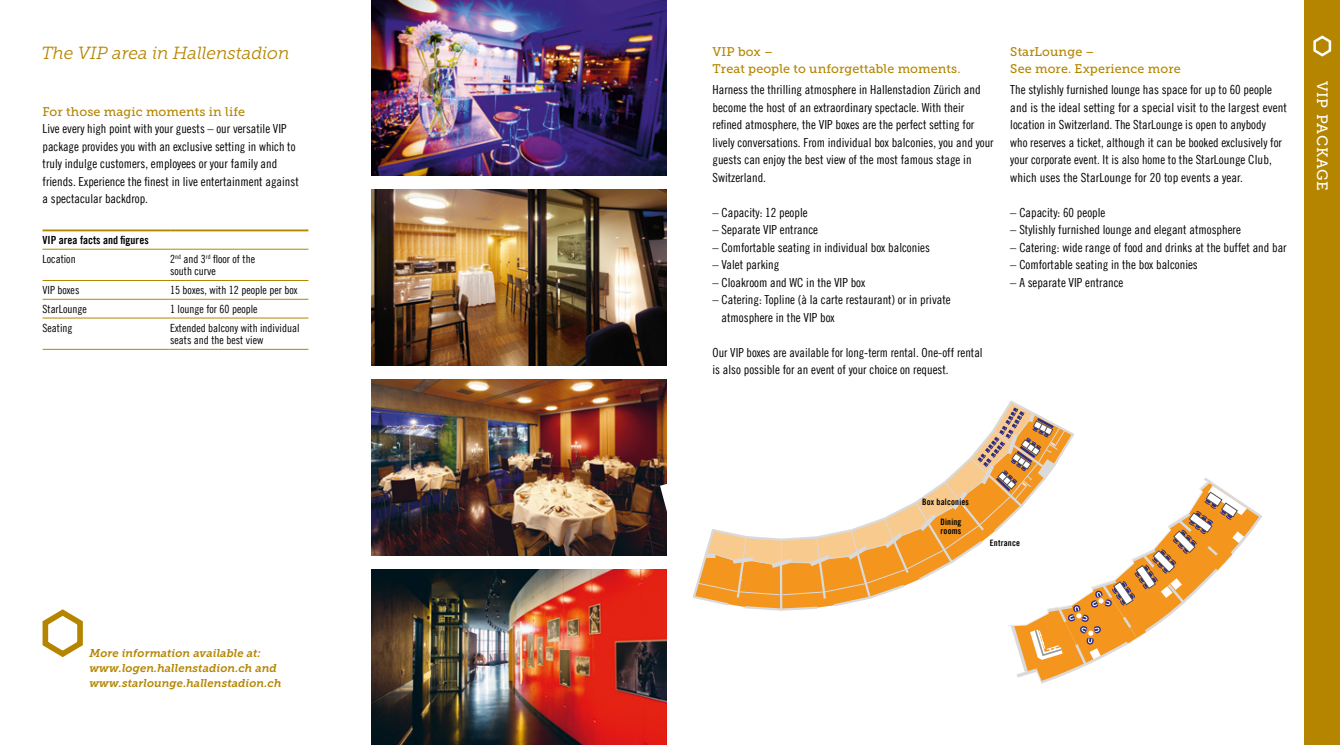
<style>
.page{position:relative;width:1340px;height:745px;background:#fff}
.page>*{position:absolute;margin:0;border:0;box-sizing:border-box;transform-origin:0 0}
.t1{font:italic 17.5px "Museo Slab 300";color:#b58500}
.t2{font:15px "Museo Slab 500";letter-spacing:.05em;color:#fff}
.t3{font:12.5px/17.5px "Trade Gothic LT Cond Eighteen";color:#000}
.t4{font:12.5px/17.5px "Museo Slab 500";letter-spacing:.01em;color:#b58500}
.t5{font:11.25px/12.5px "Trade Gothic LT Cond Eighteen";color:#000}
.t6{font:italic 11.25px/15px "Museo Slab 700";letter-spacing:.01em;color:#b58500}
.t7{font:11.25px "Trade Gothic LT Bold Cond Twenty";color:#000}
.t8{font:8.88px/19.2px "Trade Gothic LT Bold Cond Twenty";letter-spacing:.02em;color:#000}
</style>
<div class="page">
<div style="left:1304px;top:0;width:35px;height:744px;background:#b58500"></div>
<svg style="left:1313px;top:35px;width:19px;height:22px"></svg>
<hr style="left:43px;top:249px;width:127px;height:1px;background:#b58500">
<hr style="left:170px;top:249px;width:138px;height:1px;background:#b58500">
<hr style="left:43px;top:280px;width:127px;height:1px;background:#b58500">
<hr style="left:170px;top:280px;width:138px;height:1px;background:#b58500">
<hr style="left:43px;top:299px;width:127px;height:1px;background:#b58500">
<hr style="left:170px;top:299px;width:138px;height:1px;background:#b58500">
<hr style="left:43px;top:317px;width:127px;height:1px;background:#b58500">
<hr style="left:170px;top:317px;width:138px;height:1px;background:#b58500">
<hr style="left:43px;top:349px;width:127px;height:1px;background:#b58500">
<hr style="left:170px;top:349px;width:138px;height:1px;background:#b58500">
<hr style="left:43px;top:229px;width:127px;height:2px;background:#b58500">
<hr style="left:170px;top:229px;width:138px;height:2px;background:#b58500">
<img style="left:371px;top:0;width:295px;height:175px">
<img style="left:371px;top:190px;width:295px;height:175px">
<img style="left:371px;top:379px;width:289px;height:176px">
<img style="left:371px;top:569px;width:295px;height:175px">
<svg style="left:42px;top:609px;width:41px;height:49px"></svg>
<svg style="left:660px;top:379px;width:7px;height:278px;background:#863e2e"></svg>
<svg style="left:693px;top:401px;width:569px;height:283px"></svg>
<h1 class="t1" style="left:41px;top:44px;width:250px">The VIP area in Hallenstadion</h1>
<p class="t4" style="left:43px;top:103px;width:204px">For those magic moments in life</p>
<p class="t3" style="left:43px;top:120px;width:258px">Live every high point with your guests – our versatile VIP package provides you with an exclusive setting in which to truly indulge customers, employees or your family and friends. Experience the finest in live entertainment against a spectacular backdrop.</p>
<p class="t7" style="left:43px;top:233px;width:108px">VIP area facts and figures</p>
<p class="t5" style="left:43px;top:252px;width:35px">Location</p>
<p class="t5" style="left:170px;top:252px;width:86px">2<sup>nd</sup> and 3<sup>rd</sup> floor of the south curve</p>
<p class="t5" style="left:43px;top:283px;width:38px">VIP boxes</p>
<p class="t5" style="left:170px;top:283px;width:129px">15 boxes, with 12 people per box</p>
<p class="t5" style="left:43px;top:302px;width:46px">StarLounge</p>
<p class="t5" style="left:170px;top:302px;width:89px">1 lounge for 60 people</p>
<p class="t5" style="left:43px;top:321px;width:31px">Seating</p>
<p class="t5" style="left:170px;top:321px;width:131px">Extended balcony with individual seats and the best view</p>
<p class="t6" style="left:89px;top:645px;width:193px">More information available at: www.logen.hallenstadion.ch and www.starlounge.hallenstadion.ch</p>
<p class="t4" style="left:712px;top:42px;width:249px">VIP box –<br>Treat people to unforgettable moments.</p>
<p class="t3" style="left:712px;top:81px;width:283px">Harness the thrilling atmosphere in Hallenstadion Zürich and become the host of an extraordinary spectacle. With their refined atmosphere, the VIP boxes are the perfect setting for lively conversations. From individual box balconies, you and your guests can enjoy the best view of the most famous stage in Switzerland.</p>
<p class="t3" style="left:712px;top:203px;width:97px">– Capacity: 12 people</p>
<p class="t3" style="left:712px;top:221px;width:107px">– Separate VIP entrance</p>
<p class="t3" style="left:712px;top:238px;width:219px">– Comfortable seating in individual box balconies</p>
<p class="t3" style="left:712px;top:256px;width:68px">– Valet parking</p>
<p class="t3" style="left:712px;top:273px;width:154px">– Cloakroom and WC in the VIP box</p>
<p class="t3" style="left:721px;top:291px;width:231px;text-indent:-9px">– Catering: Topline (à la carte restaurant) or in private atmosphere in the VIP box</p>
<p class="t3" style="left:712px;top:343px;width:272px">Our VIP boxes are available for long-term rental. One-off rental is also possible for an event of your choice on request.</p>
<p class="t4" style="left:1010px;top:42px;width:172px">StarLounge –<br>See more. Experience more</p>
<p class="t3" style="left:1010px;top:81px;width:278px">The stylishly furnished lounge has space for up to 60 people and is the ideal setting for a special visit to the largest event location in Switzerland. The StarLounge is open to anybody<br>who reserves a ticket, although it can be booked exclusively for your corporate event. It is also home to the StarLounge Club, which uses the StarLounge for 20 top events a year.</p>
<p class="t3" style="left:1010px;top:203px;width:97px">– Capacity: 60 people</p>
<p class="t3" style="left:1010px;top:221px;width:232px">– Stylishly furnished lounge and elegant atmosphere</p>
<p class="t3" style="left:1010px;top:238px;width:278px">– Catering: wide range of food and drinks at the buffet and bar</p>
<p class="t3" style="left:1010px;top:256px;width:189px">– Comfortable seating in the box balconies</p>
<p class="t3" style="left:1010px;top:273px;width:115px">– A separate VIP entrance</p>
<p class="t2" style="left:1330px;top:80px;width:112px;rotate:90deg">VIP PACKAGE</p>
<p class="t8" style="left:940px;top:492px;width:30px;text-indent:-18px">Box balconies<br>Dining</p>
<p class="t8" style="left:940px;top:521px;width:22px">rooms</p>
<p class="t8" style="left:989px;top:533px;width:32px">Entrance</p>
</div>
